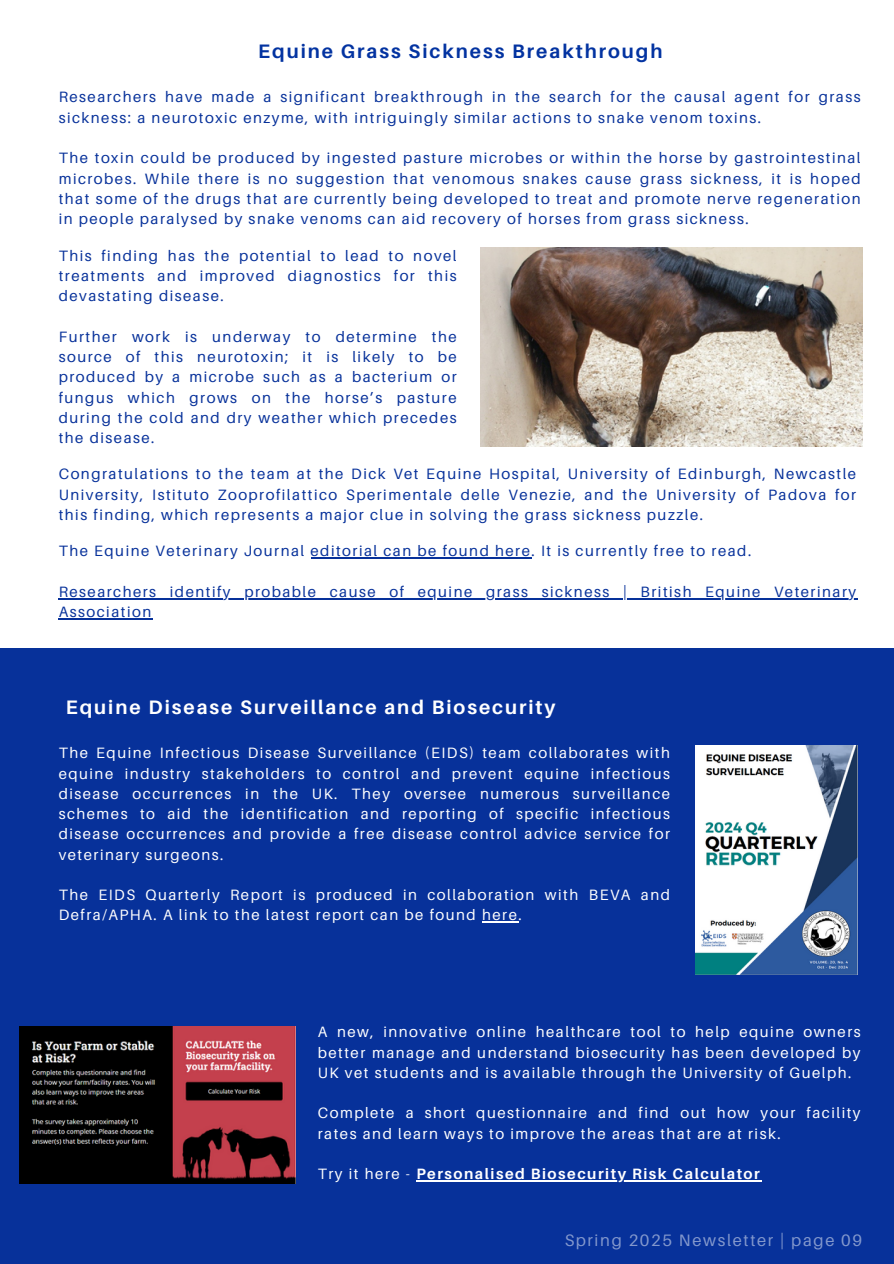
<style>
.page{position:relative;width:894px;height:1264px;background:#fff}
.page>*{position:absolute;margin:0;border:0;box-sizing:border-box;transform-origin:0 0}
.t1{font:700 19.5px "Aileron";letter-spacing:.1em;color:#fff}
.t2{font:700 19.5px "Aileron";letter-spacing:.1em;color:#0333a1}
.t3{font:16.5px "Aileron";letter-spacing:.1em;color:#fff}
.t4{font:15px/20.2px "Aileron";letter-spacing:.1em;color:#07319a;text-align:justify}
.t5{font:15px/20.2px "Aileron";letter-spacing:.1em;color:#fff;text-align:justify}
.t6{font:700 15px "Aileron";letter-spacing:.1em;color:#fff}
.s1{font-weight:400}
</style>
<div class="page">
<div style="left:0;top:1219px;width:893px;height:44px;background:#07319a"></div>
<div style="left:0;top:648px;width:893px;height:571px;background:#07319a"></div>
<img style="left:481px;top:248px;width:381px;height:199px">
<img style="left:695px;top:745px;width:162px;height:229px">
<img style="left:19px;top:1026px;width:276px;height:157px">
<hr style="left:482px;top:921px;width:36px;height:1px;background:#fff">
<hr style="left:416px;top:1180px;width:345px;height:1px;background:#fff">
<hr style="left:310px;top:557px;width:221px;height:1px;background:#07319a">
<hr style="left:59px;top:598px;width:798px;height:1px;background:#07319a">
<hr style="left:59px;top:618px;width:94px;height:1px;background:#07319a">
<h1 class="t2" style="left:258px;top:39px;width:405px">Equine Grass Sickness Breakthrough</h1>
<h1 class="t4" style="left:59px;top:87px;width:803px">Researchers have made a significant breakthrough in the search for the causal agent for grass sickness: a neurotoxic enzyme, with intriguingly similar actions to snake venom toxins.</h1>
<p class="t4" style="left:59px;top:147px;width:803px">The toxin could be produced by ingested pasture microbes or within the horse by gastrointestinal microbes. While there is no suggestion that venomous snakes cause grass sickness, it is hoped that some of the drugs that are currently being developed to treat and promote nerve regeneration in people paralysed by snake venoms can aid recovery of horses from grass sickness.</p>
<p class="t4" style="left:59px;top:245px;width:399px">This finding has the potential to lead to novel treatments and improved diagnostics for this devastating disease.</p>
<p class="t4" style="left:59px;top:326px;width:399px">Further work is underway to determine the source of this neurotoxin; it is likely to be produced by a microbe such as a bacterium or fungus which grows on the horse’s pasture during the cold and dry weather which precedes the disease.</p>
<p class="t4" style="left:59px;top:464px;width:798px">Congratulations to the team at the Dick Vet Equine Hospital, University of Edinburgh, Newcastle University, Istituto Zooprofilattico Sperimentale delle Venezie, and the University of Padova for this finding, which represents a major clue in solving the grass sickness puzzle.</p>
<p class="t4" style="left:59px;top:540px;width:694px">The Equine Veterinary Journal editorial can be found here. It is currently free to read.</p>
<p class="t4" style="left:59px;top:581px;width:798px">Researchers identify probable cause of equine grass sickness | British Equine Veterinary<br>Association</p>
<p class="t1" style="left:66px;top:695px;width:491px">Equine Disease Surveillance and Biosecurity</p>
<p class="t5" style="left:59px;top:742px;width:612px">The Equine Infectious Disease Surveillance (EIDS) team collaborates with equine industry stakeholders to control and prevent equine infectious disease occurrences in the UK. They oversee numerous surveillance schemes to aid the identification and reporting of specific infectious disease occurrences and provide a free disease control advice service for veterinary surgeons.</p>
<p class="t5" style="left:59px;top:884px;width:612px">The EIDS Quarterly Report is produced in collaboration with BEVA and<br>Defra/APHA. A link to the latest report can be found here.</p>
<p class="t5" style="left:318px;top:1021px;width:544px">A new, innovative online healthcare tool to help equine owners better manage and understand biosecurity has been developed by UK vet students and is available through the University of Guelph.</p>
<p class="t5" style="left:318px;top:1102px;width:544px">Complete a short questionnaire and find out how your facility rates and learn ways to improve the areas that are at risk.</p>
<p class="t6" style="left:318px;top:1164px;width:443px"><span class="s1">Try it here -</span> Personalised Biosecurity Risk Calculator</p>
<p class="t3" style="left:564px;top:1230px;width:299px">Spring 2025 Newsletter | page 09</p>
</div>
